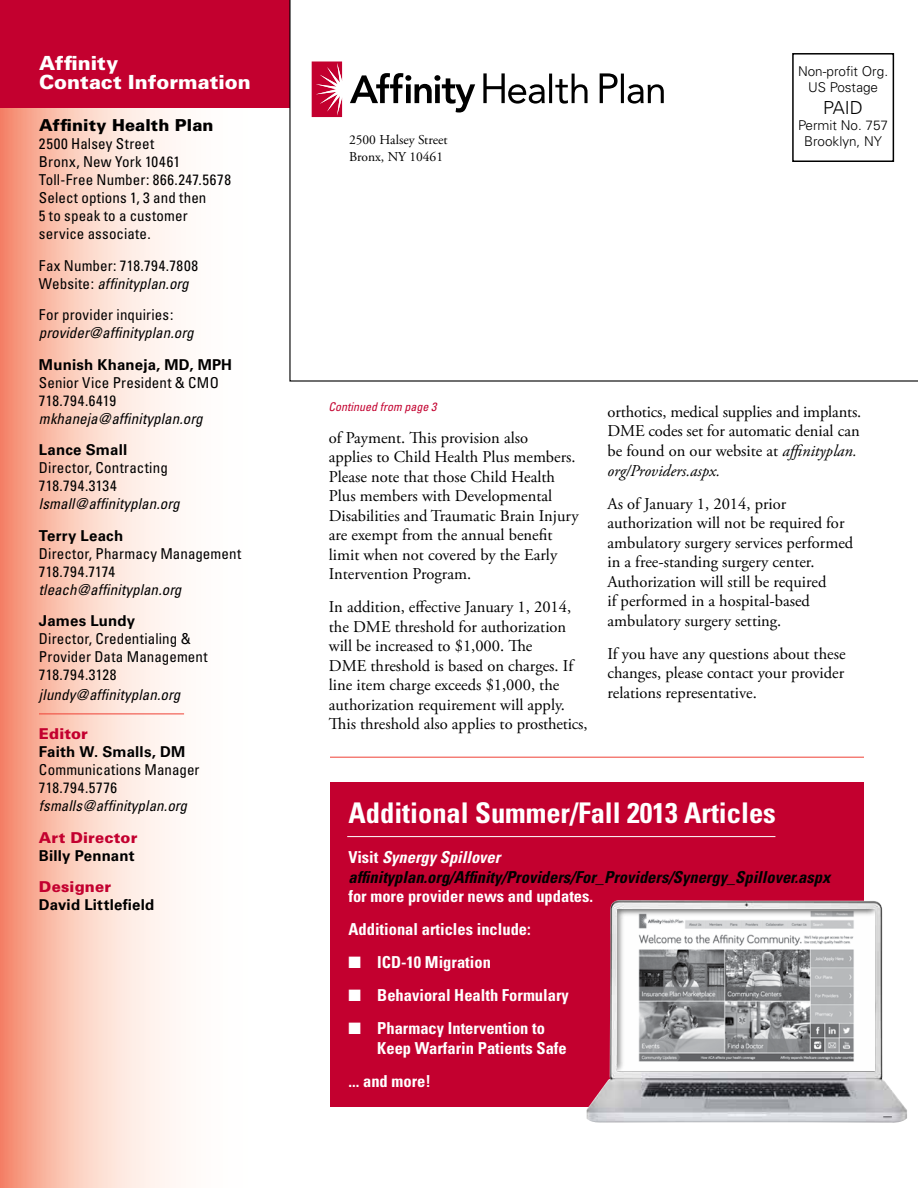
<style>
.page{position:relative;width:918px;height:1188px;background:#fff}
.page>*{position:absolute;margin:0;border:0;box-sizing:border-box;transform-origin:0 0}
.t1{font:700 condensed 28.5px "Univers";color:#fff}
.t2{font:900 19.5px/19.5px "Univers";color:#fff}
.t3{font:300 18px "Univers";color:#000}
.t4{font:16.5px/19.5px "Adobe Garamond Pro";color:#000}
.t5{font:700 condensed 16.5px/33px "Univers";color:#fff}
.t6{font:italic 700 condensed 16.5px/19.5px "Univers";color:#000}
.t7{font:900 16.5px "Univers";letter-spacing:.005em;color:#000}
.t8{font:condensed 15px/18px "Univers";letter-spacing:.01em;color:#000}
.t9{font:italic condensed 15px "Univers";letter-spacing:.005em;color:#000}
.t10{font:700 15px "Univers";letter-spacing:.01em;color:#000}
.t11{font:900 15px "Univers";letter-spacing:.01em;color:#c3002f}
.t12{font:300 13.5px/16.2px "Univers";color:#000;text-align:center}
.t13{font:13.5px/16.5px "Adobe Garamond Pro";color:#000}
.t14{font:italic condensed 12px "Univers";color:#c3002f}
.s1{font-style:italic}
.s2{font-style:normal;color:#fff}
.s3{color:#fff}
</style>
<div class="page">
<svg style="left:0;top:108px;width:185px;height:1080px"></svg>
<div style="left:0;top:0;width:289px;height:108px;background:#c3002f"></div>
<hr style="left:39px;top:714px;width:145px;height:1px;background:#ef4135">
<svg style="left:289px;top:0;width:629px;height:382px"></svg>
<svg style="left:350px;top:73px;width:314px;height:40px"></svg>
<svg style="left:312px;top:62px;width:30px;height:55px;background:#ce3157"></svg>
<div style="left:792px;top:53px;width:102px;height:109px;border:2px solid #000"></div>
<div style="left:330px;top:783px;width:534px;height:324px;background:#c3002f"></div>
<img style="left:586px;top:900px;width:321px;height:223px">
<div style="left:616px;top:907px;width:261px;height:165px;background:#000;opacity:.75"></div>
<hr style="left:330px;top:757px;width:534px;height:1px;background:#ef4135">
<hr style="left:347px;top:836px;width:428px;height:1px;background:#fff">
<p class="t2" style="left:39px;top:53px;width:213px">Affinity<br>Contact Information</p>
<p class="t7" style="left:39px;top:115px;width:176px">Affinity Health Plan</p>
<p class="t8" style="left:39px;top:135px;width:194px">2500 Halsey Street<br>Bronx, New York 10461<br>Toll-Free Number: 866.247.5678<br>Select options 1, 3 and then<br>5 to speak to a customer service associate.</p>
<p class="t8" style="left:39px;top:256px;width:161px">Fax Number: 718.794.7808<br>Website: <span class="s1">affinityplan.org</span></p>
<p class="t8" style="left:39px;top:306px;width:136px">For provider inquiries:</p>
<p class="t9" style="left:39px;top:323px;width:156px">provider@affinityplan.org</p>
<p class="t10" style="left:39px;top:355px;width:195px">Munish Khaneja, MD, MPH</p>
<p class="t8" style="left:39px;top:373px;width:181px">Senior Vice President &amp; CMO<br>718.794.6419</p>
<p class="t9" style="left:39px;top:409px;width:165px">mkhaneja@affinityplan.org</p>
<p class="t10" style="left:39px;top:441px;width:90px">Lance Small</p>
<p class="t8" style="left:39px;top:459px;width:130px">Director, Contracting<br>718.794.3134</p>
<p class="t9" style="left:39px;top:494px;width:142px">lsmall@affinityplan.org</p>
<p class="t10" style="left:39px;top:526px;width:86px">Terry Leach</p>
<p class="t8" style="left:39px;top:544px;width:204px">Director, Pharmacy Management<br>718.794.7174</p>
<p class="t9" style="left:39px;top:580px;width:144px">tleach@affinityplan.org</p>
<p class="t10" style="left:39px;top:612px;width:98px">James Lundy</p>
<p class="t8" style="left:39px;top:630px;width:170px">Director, Credentialing &amp;<br>Provider Data Management<br>718.794.3128</p>
<p class="t9" style="left:39px;top:685px;width:143px">jlundy@affinityplan.org</p>
<p class="t11" style="left:39px;top:725px;width:50px">Editor</p>
<p class="t10" style="left:39px;top:743px;width:148px">Faith W. Smalls, DM</p>
<p class="t8" style="left:39px;top:761px;width:162px">Communications Manager<br>718.794.5776</p>
<p class="t9" style="left:39px;top:796px;width:150px">fsmalls@affinityplan.org</p>
<p class="t11" style="left:39px;top:828px;width:100px">Art Director</p>
<p class="t10" style="left:39px;top:847px;width:97px">Billy Pennant</p>
<p class="t11" style="left:39px;top:878px;width:74px">Designer</p>
<p class="t10" style="left:39px;top:896px;width:117px">David Littlefield</p>
<p class="t13" style="left:349px;top:132px;width:100px">2500 Halsey Street<br>Bronx, NY 10461</p>
<p class="t12" style="left:798px;top:63px;width:92px">Non-profit Org.<br>US Postage</p>
<p class="t3" style="left:823px;top:97px;width:41px">PAID</p>
<p class="t12" style="left:798px;top:117px;width:92px">Permit No. 757<br>Brooklyn, NY</p>
<p class="t14" style="left:328px;top:399px;width:109px">Continued from page 3</p>
<p class="t4" style="left:329px;top:428px;width:251px">of Payment. This provision also<br>applies to Child Health Plus members.<br>Please note that those Child Health Plus members with Developmental Disabilities and Traumatic Brain Injury are exempt from the annual benefit limit when not covered by the Early Intervention Program.</p>
<p class="t4" style="left:329px;top:598px;width:260px">In addition, effective January 1, 2014, the DME threshold for authorization will be increased to $1,000. The<br>DME threshold is based on charges. If line item charge exceeds $1,000, the authorization requirement will apply.<br>This threshold also applies to prosthetics,</p>
<p class="t4" style="left:607px;top:403px;width:255px">orthotics, medical supplies and implants.<br>DME codes set for automatic denial can be found on our website at <span class="s1">affinityplan. org/Providers.aspx.</span></p>
<p class="t4" style="left:607px;top:494px;width:247px">As of January 1, 2014, prior authorization will not be required for ambulatory surgery services performed in a free-standing surgery center.<br>Authorization will still be required<br>if performed in a hospital-based ambulatory surgery setting.</p>
<p class="t4" style="left:607px;top:644px;width:240px;text-align:justify">If you have any questions about these changes, please contact your provider relations representative.</p>
<h1 class="t1" style="left:348px;top:796px;width:429px">Additional Summer/Fall 2013 Articles</h1>
<p class="t6" style="left:348px;top:848px;width:483px"><span class="s2">Visit</span> <span class="s3">Synergy Spillover </span>affinityplan.org/Affinity/Providers/For_Providers/Synergy_Spillover.aspx</p>
<p class="t5" style="left:348px;top:880px;width:246px">for more provider news and updates.<br>Additional articles include:</p>
<p class="t5" style="left:348px;top:946px;width:144px">■ ICD-10 Migration</p>
<p class="t5" style="left:348px;top:979px;width:222px">■ Behavioral Health Formulary</p>
<p class="t5" style="left:377px;top:1019px;width:191px;line-height:19.5px;text-indent:-29px">■ Pharmacy Intervention to<br>Keep Warfarin Patients Safe</p>
<p class="t5" style="left:348px;top:1064px;width:84px">... and more!</p>
</div>
